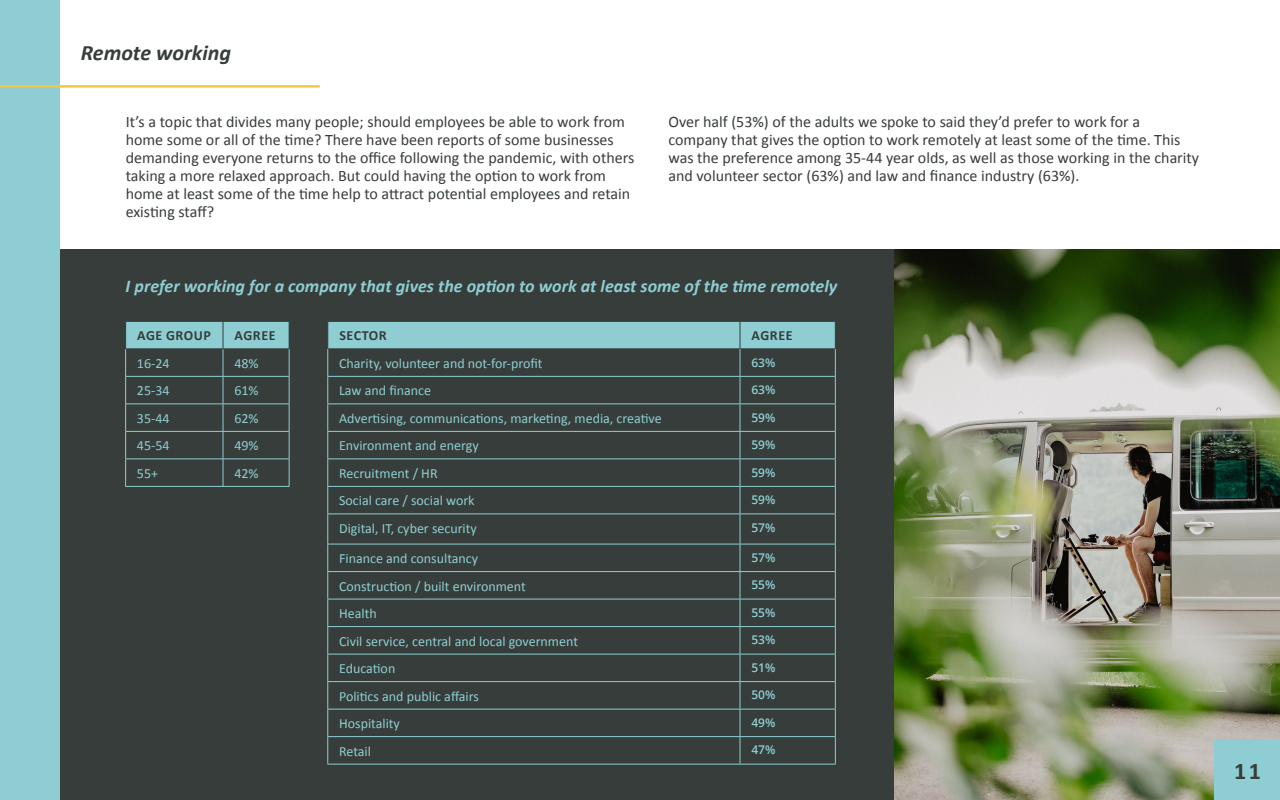
<style>
.page{position:relative;width:1280px;height:800px;background:#fff}
.page>*{position:absolute;margin:0;border:0;box-sizing:border-box;transform-origin:0 0}
.t1{font:700 24px "Calibri";color:#373d3a}
.t2{font:italic 700 22px "Calibri";color:#373d3a}
.t3{font:italic 700 18px "Calibri";color:#8eced3}
.t4{font:16px/18px "Calibri";color:#373d3a}
.t5{font:14px "Calibri";color:#8eced3}
.t6{font:700 14px "Calibri";letter-spacing:.04em;color:#373d3a}
.t7{font:600 12px "Open Sans";color:#8eced3}
</style>
<div class="page">
<div style="left:51px;top:250px;width:900px;height:550px;background:#373d3a"></div>
<div style="left:0;top:0;width:60px;height:800px;background:#8eced3"></div>
<svg style="left:327px;top:321px;width:509px;height:193px"></svg>
<hr style="left:327px;top:514px;width:413px;height:1px;background:#8eced3">
<hr style="left:327px;top:514px;width:1px;height:30px;background:#8eced3">
<hr style="left:740px;top:514px;width:96px;height:1px;background:#8eced3">
<hr style="left:740px;top:514px;width:1px;height:30px;background:#8eced3">
<hr style="left:835px;top:514px;width:1px;height:30px;background:#8eced3">
<hr style="left:327px;top:544px;width:413px;height:1px;background:#8eced3">
<hr style="left:740px;top:544px;width:96px;height:1px;background:#8eced3">
<hr style="left:327px;top:571px;width:413px;height:1px;background:#8eced3">
<hr style="left:740px;top:571px;width:96px;height:1px;background:#8eced3">
<hr style="left:327px;top:599px;width:413px;height:1px;background:#8eced3">
<hr style="left:740px;top:599px;width:96px;height:1px;background:#8eced3">
<hr style="left:327px;top:626px;width:413px;height:1px;background:#8eced3">
<hr style="left:740px;top:626px;width:96px;height:1px;background:#8eced3">
<hr style="left:327px;top:654px;width:413px;height:1px;background:#8eced3">
<hr style="left:740px;top:654px;width:96px;height:1px;background:#8eced3">
<hr style="left:327px;top:681px;width:413px;height:1px;background:#8eced3">
<hr style="left:740px;top:681px;width:96px;height:1px;background:#8eced3">
<hr style="left:327px;top:709px;width:413px;height:1px;background:#8eced3">
<hr style="left:740px;top:709px;width:96px;height:1px;background:#8eced3">
<hr style="left:327px;top:736px;width:413px;height:1px;background:#8eced3">
<svg style="left:327px;top:544px;width:1px;height:220px"></svg>
<hr style="left:740px;top:736px;width:96px;height:1px;background:#8eced3">
<svg style="left:740px;top:544px;width:1px;height:220px"></svg>
<svg style="left:835px;top:544px;width:1px;height:220px"></svg>
<hr style="left:327px;top:764px;width:413px;height:1px;background:#8eced3">
<hr style="left:740px;top:764px;width:96px;height:1px;background:#8eced3">
<hr style="left:125px;top:486px;width:98px;height:1px;background:#8eced3">
<hr style="left:223px;top:486px;width:66px;height:1px;background:#8eced3">
<svg style="left:125px;top:321px;width:165px;height:165px"></svg>
<hr style="left:125px;top:349px;width:98px;height:1px;background:#373d3a">
<hr style="left:223px;top:349px;width:66px;height:1px;background:#373d3a">
<img style="left:894px;top:250px;width:386px;height:550px">
<div style="left:1215px;top:740px;width:65px;height:60px;background:#8eced3"></div>
<hr style="left:0;top:85px;width:320px;height:3px;background:#f1c846">
<h2 class="t2" style="left:81px;top:37px;width:152px">Remote working</h2>
<p class="t4" style="left:126px;top:113px;width:510px">It’s a topic that divides many people; should employees be able to work from home some or all of the time? There have been reports of some businesses demanding everyone returns to the office following the pandemic, with others taking a more relaxed approach. But could having the option to work from home at least some of the time help to attract potential employees and retain existing staff?</p>
<p class="t4" style="left:668px;top:113px;width:532px">Over half (53%) of the adults we spoke to said they’d prefer to work for a company that gives the option to work remotely at least some of the time. This was the preference among 35-44 year olds, as well as those working in the charity and volunteer sector (63%) and law and finance industry (63%).</p>
<p class="t3" style="left:126px;top:273px;width:713px">I prefer working for a company that gives the option to work at least some of the time remotely</p>
<p class="t6" style="left:339px;top:326px;width:49px">SECTOR</p>
<p class="t6" style="left:752px;top:326px;width:42px">AGREE</p>
<p class="t5" style="left:339px;top:354px;width:205px">Charity, volunteer and not-for-profit</p>
<p class="t7" style="left:751px;top:354px;width:26px">63%</p>
<p class="t5" style="left:339px;top:381px;width:93px">Law and finance</p>
<p class="t7" style="left:751px;top:381px;width:26px">63%</p>
<p class="t5" style="left:339px;top:409px;width:324px">Advertising, communications, marketing, media, creative</p>
<p class="t7" style="left:751px;top:409px;width:26px">59%</p>
<p class="t5" style="left:339px;top:436px;width:141px">Environment and energy</p>
<p class="t7" style="left:751px;top:436px;width:26px">59%</p>
<p class="t5" style="left:339px;top:464px;width:100px">Recruitment / HR</p>
<p class="t7" style="left:751px;top:464px;width:26px">59%</p>
<p class="t5" style="left:339px;top:491px;width:137px">Social care / social work</p>
<p class="t7" style="left:751px;top:491px;width:26px">59%</p>
<p class="t5" style="left:339px;top:519px;width:139px">Digital, IT, cyber security</p>
<p class="t7" style="left:751px;top:519px;width:26px">57%</p>
<p class="t5" style="left:339px;top:549px;width:141px">Finance and consultancy</p>
<p class="t7" style="left:751px;top:549px;width:26px">57%</p>
<p class="t5" style="left:339px;top:576px;width:188px">Construction / built environment</p>
<p class="t7" style="left:751px;top:577px;width:26px">55%</p>
<p class="t5" style="left:339px;top:604px;width:39px">Health</p>
<p class="t7" style="left:751px;top:604px;width:26px">55%</p>
<p class="t5" style="left:339px;top:631px;width:240px">Civil service, central and local government</p>
<p class="t7" style="left:751px;top:632px;width:26px">53%</p>
<p class="t5" style="left:339px;top:659px;width:58px">Education</p>
<p class="t7" style="left:751px;top:659px;width:26px">51%</p>
<p class="t5" style="left:339px;top:686px;width:141px">Politics and public affairs</p>
<p class="t7" style="left:751px;top:687px;width:26px">50%</p>
<p class="t5" style="left:339px;top:714px;width:62px">Hospitality</p>
<p class="t7" style="left:751px;top:714px;width:26px">49%</p>
<p class="t5" style="left:339px;top:741px;width:33px">Retail</p>
<p class="t7" style="left:751px;top:742px;width:26px">47%</p>
<p class="t6" style="left:137px;top:326px;width:75px">AGE GROUP</p>
<p class="t6" style="left:235px;top:326px;width:42px">AGREE</p>
<p class="t5" style="left:137px;top:354px;width:34px">16-24</p>
<p class="t5" style="left:234px;top:354px;width:26px">48%</p>
<p class="t5" style="left:137px;top:381px;width:34px">25-34</p>
<p class="t5" style="left:234px;top:381px;width:26px">61%</p>
<p class="t5" style="left:137px;top:409px;width:34px">35-44</p>
<p class="t5" style="left:234px;top:409px;width:26px">62%</p>
<p class="t5" style="left:137px;top:436px;width:34px">45-54</p>
<p class="t5" style="left:234px;top:436px;width:26px">49%</p>
<p class="t5" style="left:137px;top:464px;width:23px">55+</p>
<p class="t5" style="left:234px;top:464px;width:26px">42%</p>
<h1 class="t1" style="left:1234px;top:754px;width:28px">11</h1>
</div>
